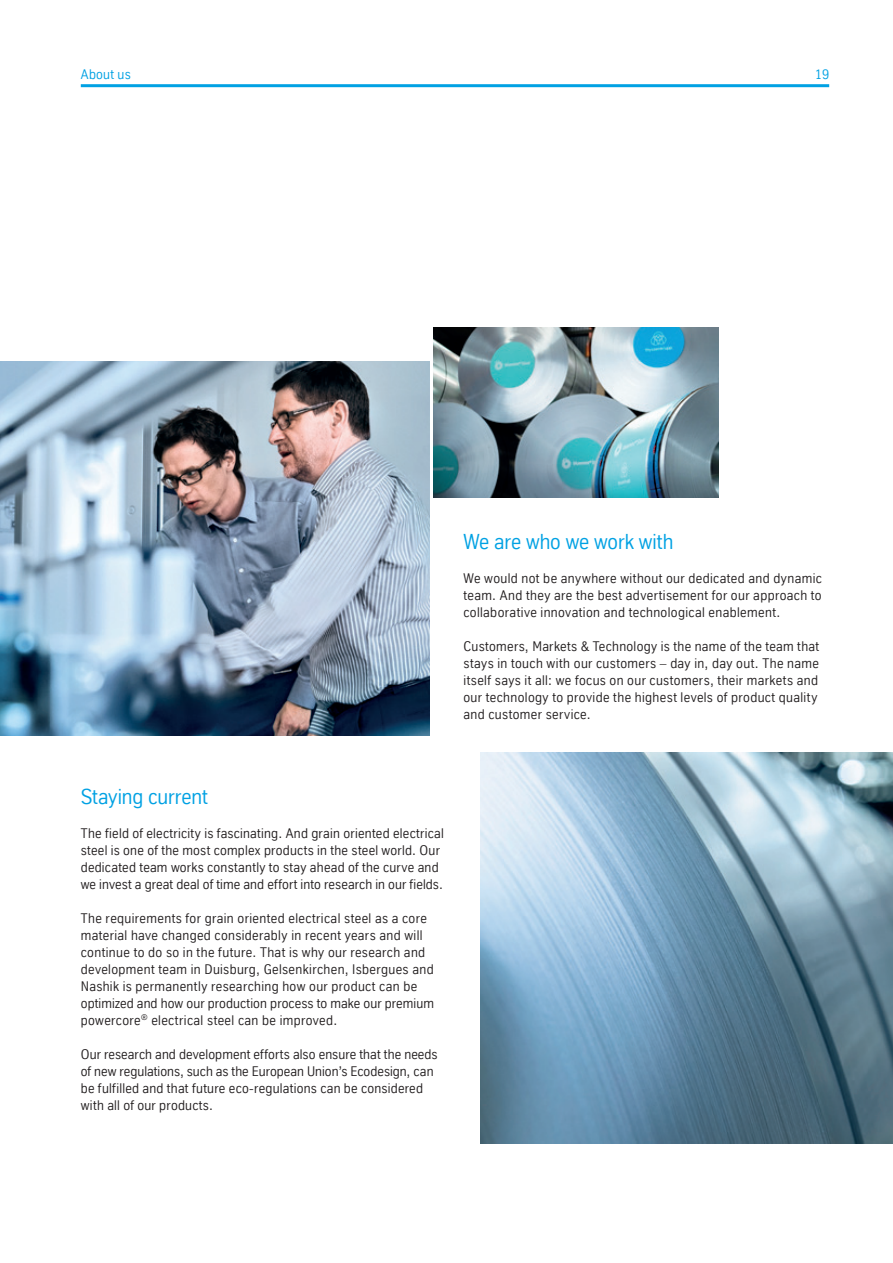
<style>
.page{position:relative;width:893px;height:1263px;background:#fff}
.page>*{position:absolute;margin:0;border:0;box-sizing:border-box;transform-origin:0 0}
.t1{font:21px "TK Type";letter-spacing:-.005em;color:#00a1e3}
.t2{font:13.5px/17px "TK Type";letter-spacing:.025em;color:#231f20}
.t3{font:13.5px "TK Type";letter-spacing:.015em;color:#00a1e3}
</style>
<div class="page">
<img style="left:0;top:361px;width:429px;height:375px">
<img style="left:434px;top:327px;width:285px;height:170px">
<img style="left:480px;top:753px;width:413px;height:391px">
<hr style="left:81px;top:84px;width:748px;height:3px;background:#00a1e3">
<p class="t3" style="left:81px;top:66px;width:51px">About us</p>
<p class="t3" style="left:815px;top:66px;width:16px">19</p>
<h1 class="t1" style="left:463px;top:529px;width:211px">We are who we work with</h1>
<p class="t2" style="left:463px;top:569px;width:360px;text-align:justify">We would not be anywhere without our dedicated and dynamic team. And they are the best advertisement for our approach to collaborative innovation and technological enablement.</p>
<p class="t2" style="left:463px;top:637px;width:357px">Customers, Markets &amp; Technology is the name of the team that stays in touch with our customers – day in, day out. The name itself says it all: we focus on our customers, their markets and our technology to provide the highest levels of product quality and customer service.</p>
<h1 class="t1" style="left:81px;top:785px;width:128px">Staying current</h1>
<p class="t2" style="left:81px;top:824px;width:365px">The field of electricity is fascinating. And grain oriented electrical steel is one of the most complex products in the steel world. Our dedicated team works constantly to stay ahead of the curve and we invest a great deal of time and effort into research in our fields.</p>
<p class="t2" style="left:81px;top:910px;width:355px">The requirements for grain oriented electrical steel as a core material have changed considerably in recent years and will continue to do so in the future. That is why our research and development team in Duisburg, Gelsenkirchen, Isbergues and Nashik is permanently researching how our product can be optimized and how our production process to make our premium powercore<sup>®</sup> electrical steel can be improved.</p>
<p class="t2" style="left:81px;top:1046px;width:358px">Our research and development efforts also ensure that the needs of new regulations, such as the European Union’s Ecodesign, can be fulfilled and that future eco-regulations can be considered with all of our products.</p>
</div>
